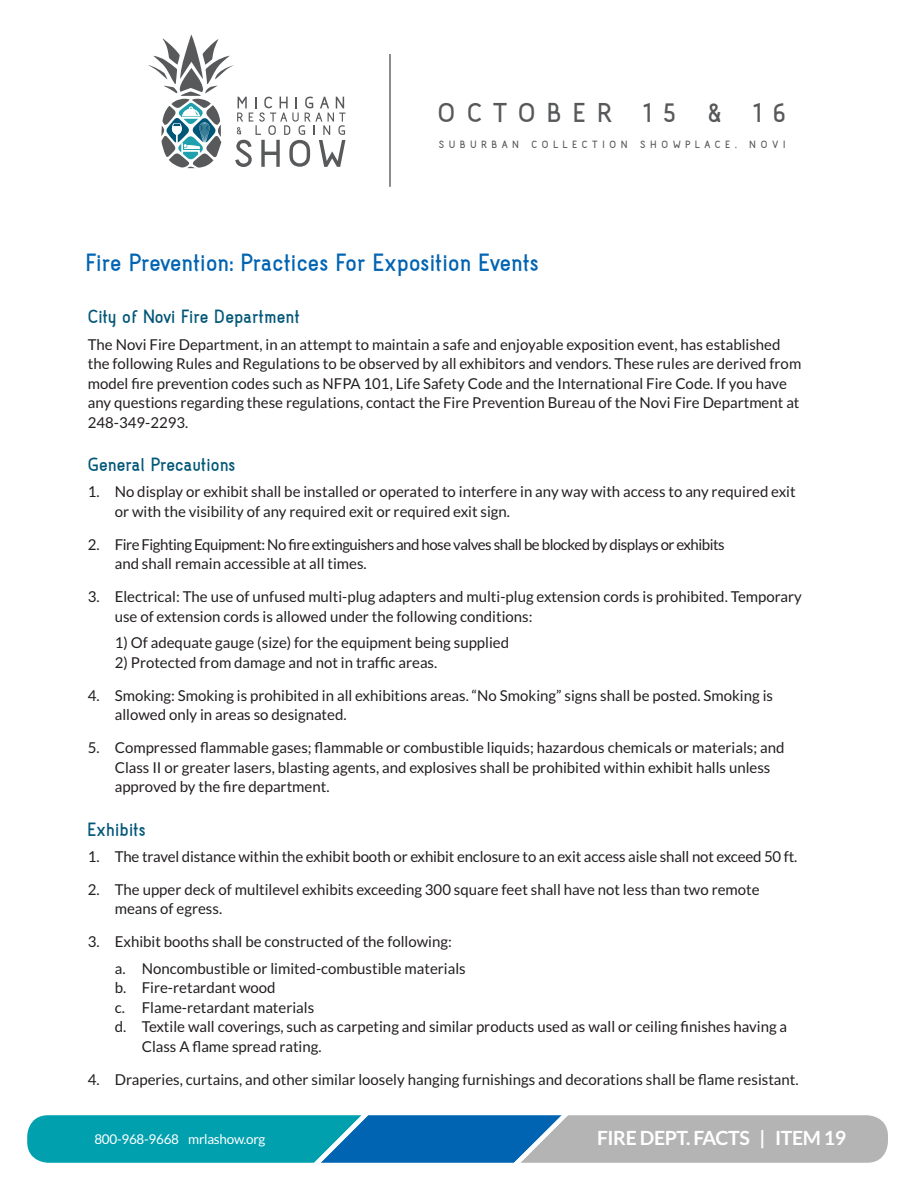
<style>
.page{position:relative;width:918px;height:1188px;background:#fff}
.page>*{position:absolute;margin:0;border:0;box-sizing:border-box;transform-origin:0 0}
.t1{font:700 34.2px "Acid";letter-spacing:.34em;color:#57585a}
.t2{font:700 31.2px "Acid";letter-spacing:-.015em;color:#0164b2}
.t3{font:700 24px "Acid";color:#005677}
.t4{font:700 19.5px "Lato";letter-spacing:-.02em;color:#fff}
.t5{font:15px/19.5px "Lato";color:#231f20}
.t6{font:15px/19.5px "Lato";letter-spacing:-.03em;color:#231f20}
.t7{font:13.5px "Lato";letter-spacing:-.02em;color:#fff}
.t8{font:700 13.2px "Acid";letter-spacing:.36em;color:#57585a}
</style>
<div class="page">
<svg style="left:148px;top:35px;width:198px;height:133px"></svg>
<hr style="left:389px;top:54px;width:2px;height:133px;background:#57585a">
<svg style="left:27px;top:1115px;width:861px;height:48px;background:#509eb5"></svg>
<p class="t1" style="left:438px;top:101px;width:350px">OCTOBER 15 &amp; 16</p>
<p class="t8" style="left:439px;top:140px;width:348px">SUBURBAN COLLECTION SHOWPLACE, NOVI</p>
<p class="t2" style="left:86px;top:252px;width:454px">Fire Prevention: Practices For Exposition Events</p>
<p class="t3" style="left:88px;top:308px;width:214px">City of Novi Fire Department</p>
<p class="t5" style="left:88px;top:334px;width:715px">The Novi Fire Department, in an attempt to maintain a safe and enjoyable exposition event, has established the following Rules and Regulations to be observed by all exhibitors and vendors. These rules are derived from model fire prevention codes such as NFPA 101, Life Safety Code and the International Fire Code. If you have any questions regarding these regulations, contact the Fire Prevention Bureau of the Novi Fire Department at 248-349-2293.</p>
<p class="t3" style="left:88px;top:456px;width:149px">General Precautions</p>
<p class="t5" style="left:115px;top:482px;width:682px;text-indent:-27px">1. No display or exhibit shall be installed or operated to interfere in any way with access to any required exit or with the visibility of any required exit or required exit sign.</p>
<p class="t6" style="left:115px;top:535px;width:612px;text-indent:-27px">2. Fire Fighting Equipment: No fire extinguishers and hose valves shall be blocked by displays or exhibits and shall remain accessible at all times.</p>
<p class="t5" style="left:115px;top:587px;width:689px;text-indent:-27px">3. Electrical: The use of unfused multi-plug adapters and multi-plug extension cords is prohibited. Temporary use of extension cords is allowed under the following conditions:</p>
<p class="t5" style="left:115px;top:633px;width:396px">1) Of adequate gauge (size) for the equipment being supplied</p>
<p class="t5" style="left:115px;top:652px;width:324px">2) Protected from damage and not in traffic areas.</p>
<p class="t5" style="left:115px;top:685px;width:660px;text-indent:-27px">4. Smoking: Smoking is prohibited in all exhibitions areas. “No Smoking” signs shall be posted. Smoking is allowed only in areas so designated.</p>
<p class="t5" style="left:115px;top:738px;width:671px;text-indent:-27px">5. Compressed flammable gases; flammable or combustible liquids; hazardous chemicals or materials; and<br>Class II or greater lasers, blasting agents, and explosives shall be prohibited within exhibit halls unless approved by the fire department.</p>
<p class="t3" style="left:88px;top:820px;width:60px">Exhibits</p>
<p class="t5" style="left:88px;top:847px;width:711px">1. The travel distance within the exhibit booth or exhibit enclosure to an exit access aisle shall not exceed 50 ft.</p>
<p class="t5" style="left:115px;top:880px;width:646px;text-indent:-27px">2. The upper deck of multilevel exhibits exceeding 300 square feet shall have not less than two remote means of egress.</p>
<p class="t5" style="left:88px;top:932px;width:366px">3. Exhibit booths shall be constructed of the following:</p>
<p class="t5" style="left:115px;top:958px;width:353px">a. Noncombustible or limited-combustible materials</p>
<p class="t5" style="left:115px;top:978px;width:162px">b. Fire-retardant wood</p>
<p class="t5" style="left:115px;top:997px;width:201px">c. Flame-retardant materials</p>
<p class="t5" style="left:142px;top:1017px;width:647px;text-indent:-27px">d. Textile wall coverings, such as carpeting and similar products used as wall or ceiling finishes having a<br>Class A flame spread rating.</p>
<p class="t5" style="left:88px;top:1069px;width:712px">4. Draperies, curtains, and other similar loosely hanging furnishings and decorations shall be flame resistant.</p>
<p class="t7" style="left:94px;top:1131px;width:173px">800-968-9668 mrlashow.org</p>
<p class="t4" style="left:597px;top:1126px;width:251px">FIRE DEPT. FACTS | ITEM 19</p>
</div>
